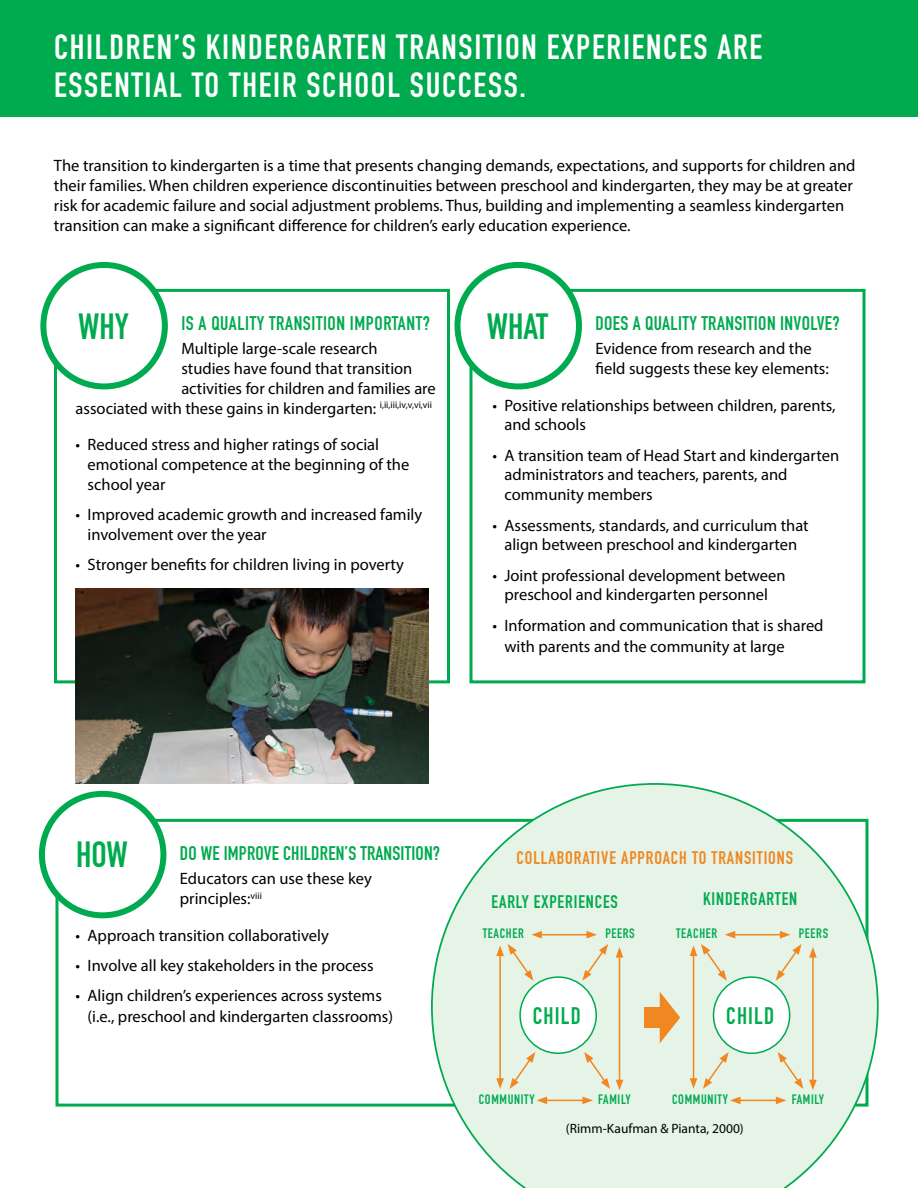
<style>
.page{position:relative;width:918px;height:1188px;background:#fff}
.page>*{position:absolute;margin:0;border:0;box-sizing:border-box;transform-origin:0 0}
.t1{font:36px "DIN Engschrift Std";color:#00aa4f}
.t2{font:34.5px/37.5px "DIN Engschrift Std";letter-spacing:.05em;color:#fff}
.t3{font:23.7px "DIN Engschrift Std";letter-spacing:.05em;color:#00aa4f}
.t4{font:19.5px "DIN Engschrift Std";letter-spacing:.02em;color:#00aa4f}
.t5{font:18px "DIN Engschrift Std";letter-spacing:.05em;color:#f08721}
.t6{font:18px "DIN Engschrift Std";letter-spacing:.05em;color:#00aa4f}
.Paragraph_Style_1{font:16.5px/19.8px "Myriad Pro";color:#000}
.t7{font:13.5px "DIN Engschrift Std";letter-spacing:.05em;color:#00aa4f}
.t8{font:13.5px "Myriad Pro";color:#000}
</style>
<div class="page">
<div style="left:0;top:0;width:918px;height:117px;background:#00aa4f"></div>
<div style="left:54px;top:289px;width:396px;height:394px;border:3px solid #00aa4f"></div>
<div style="left:470px;top:289px;width:396px;height:394px;border:3px solid #00aa4f"></div>
<div style="left:43px;top:265px;width:122px;height:121px;background:#fff;border-radius:50%"></div>
<div style="left:40px;top:262px;width:128px;height:127px;border:6px solid #00aa4f;border-radius:50%"></div>
<div style="left:458px;top:265px;width:121px;height:121px;background:#fff;border-radius:50%"></div>
<div style="left:454px;top:262px;width:128px;height:127px;border:6px solid #00aa4f;border-radius:50%"></div>
<div style="left:39px;top:791px;width:127px;height:127px;border:6px solid #00aa4f;border-radius:50%"></div>
<img style="left:76px;top:589px;width:352px;height:194px">
<svg style="left:431px;top:783px;width:448px;height:405px"></svg>
<hr style="left:812px;top:955px;width:2px;height:127px;background:#f08721">
<svg style="left:809px;top:947px;width:8px;height:11px"></svg>
<svg style="left:809px;top:1080px;width:8px;height:10px"></svg>
<svg style="left:778px;top:1052px;width:25px;height:37px"></svg>
<div style="left:520px;top:977px;width:76px;height:76px;background:#fff;border-radius:50%"></div>
<div style="left:519px;top:976px;width:78px;height:78px;border:2px solid #00aa4f;border-radius:50%"></div>
<hr style="left:540px;top:934px;width:49px;height:1px;background:#f08721">
<hr style="left:545px;top:1100px;width:40px;height:1px;background:#f08721">
<svg style="left:537px;top:1097px;width:10px;height:7px"></svg>
<svg style="left:582px;top:1097px;width:11px;height:7px"></svg>
<hr style="left:619px;top:955px;width:1px;height:127px;background:#f08721">
<svg style="left:616px;top:947px;width:7px;height:11px"></svg>
<svg style="left:616px;top:1080px;width:7px;height:10px"></svg>
<svg style="left:582px;top:931px;width:26px;height:50px"></svg>
<svg style="left:584px;top:1052px;width:26px;height:37px"></svg>
<svg style="left:510px;top:1052px;width:25px;height:37px"></svg>
<div style="left:714px;top:977px;width:76px;height:76px;background:#fff;border-radius:50%"></div>
<div style="left:713px;top:976px;width:77px;height:78px;border:2px solid #00aa4f;border-radius:50%"></div>
<hr style="left:733px;top:934px;width:49px;height:1px;background:#f08721">
<svg style="left:776px;top:931px;width:26px;height:50px"></svg>
<hr style="left:738px;top:1100px;width:40px;height:1px;background:#f08721">
<svg style="left:730px;top:1097px;width:11px;height:7px"></svg>
<svg style="left:776px;top:1097px;width:10px;height:7px"></svg>
<hr style="left:693px;top:954px;width:1px;height:127px;background:#f08721">
<svg style="left:690px;top:1078px;width:7px;height:11px"></svg>
<svg style="left:690px;top:931px;width:45px;height:50px"></svg>
<svg style="left:703px;top:1052px;width:26px;height:37px"></svg>
<svg style="left:660px;top:992px;width:20px;height:51px"></svg>
<div style="left:645px;top:1007px;width:17px;height:21px;background:#f08721"></div>
<hr style="left:499px;top:954px;width:2px;height:127px;background:#f08721">
<svg style="left:496px;top:931px;width:46px;height:50px"></svg>
<svg style="left:496px;top:1078px;width:8px;height:11px"></svg>
<p class="t2" style="left:54px;top:28px;width:710px">CHILDREN’S KINDERGARTEN TRANSITION EXPERIENCES ARE<br>ESSENTIAL TO THEIR SCHOOL SUCCESS.</p>
<p class="Paragraph_Style_1" style="left:54px;top:156px;width:803px">The transition to kindergarten is a time that presents changing demands, expectations, and supports for children and their families. When children experience discontinuities between preschool and kindergarten, they may be at greater risk for academic failure and social adjustment problems. Thus, building and implementing a seamless kindergarten transition can make a significant difference for children’s early education experience.</p>
<p class="t1" style="left:78px;top:305px;width:52px">WHY</p>
<p class="t1" style="left:487px;top:305px;width:63px">WHAT</p>
<p class="t4" style="left:596px;top:312px;width:246px">DOES A QUALITY TRANSITION INVOLVE?</p>
<p class="Paragraph_Style_1" style="left:596px;top:339px;width:235px">Evidence from research and the field suggests these key elements:</p>
<p class="Paragraph_Style_1" style="left:504px;top:395px;width:333px;text-indent:-12px">• Positive relationships between children, parents, and schools</p>
<p class="Paragraph_Style_1" style="left:504px;top:445px;width:336px;text-indent:-12px">• A transition team of Head Start and kindergarten administrators and teachers, parents, and community members</p>
<p class="Paragraph_Style_1" style="left:492px;top:515px;width:318px;text-align:center">• Assessments, standards, and curriculum that align between preschool and kindergarten</p>
<p class="Paragraph_Style_1" style="left:492px;top:565px;width:295px;text-align:center">• Joint professional development between preschool and kindergarten personnel</p>
<p class="Paragraph_Style_1" style="left:504px;top:614px;width:321px;line-height:21px;text-indent:-12px">• Information and communication that is shared with parents and the community at large</p>
<p class="t4" style="left:181px;top:312px;width:250px">IS A QUALITY TRANSITION IMPORTANT?</p>
<p class="Paragraph_Style_1" style="left:181px;top:339px;width:198px">Multiple large-scale research</p>
<p class="Paragraph_Style_1" style="left:181px;top:359px;width:233px">studies have found that transition</p>
<p class="Paragraph_Style_1" style="left:181px;top:378px;width:256px">activities for children and families are</p>
<p class="Paragraph_Style_1" style="left:76px;top:398px;width:358px">associated with these gains in kindergarten: <sup>i,ii,iii,iv,v,vi,vii</sup></p>
<p class="Paragraph_Style_1" style="left:88px;top:434px;width:323px;text-indent:-12px">• Reduced stress and higher ratings of social emotional competence at the beginning of the school year</p>
<p class="Paragraph_Style_1" style="left:88px;top:504px;width:336px;text-indent:-12px">• Improved academic growth and increased family involvement over the year</p>
<p class="Paragraph_Style_1" style="left:76px;top:554px;width:330px">• Stronger benefits for children living in poverty</p>
<p class="t1" style="left:76px;top:834px;width:53px">HOW</p>
<p class="t4" style="left:180px;top:842px;width:262px">DO WE IMPROVE CHILDREN’S TRANSITION?</p>
<p class="Paragraph_Style_1" style="left:180px;top:869px;width:193px">Educators can use these key principles:<sup>viii</sup></p>
<p class="Paragraph_Style_1" style="left:76px;top:925px;width:255px">• Approach transition collaboratively</p>
<p class="Paragraph_Style_1" style="left:76px;top:955px;width:300px">• Involve all key stakeholders in the process</p>
<p class="Paragraph_Style_1" style="left:88px;top:985px;width:307px;line-height:21px;text-indent:-12px">• Align children’s experiences across systems (i.e., preschool and kindergarten classrooms)</p>
<p class="t5" style="left:517px;top:847px;width:278px">COLLABORATIVE APPROACH TO TRANSITIONS</p>
<p class="t6" style="left:492px;top:891px;width:128px">EARLY EXPERIENCES</p>
<p class="t6" style="left:703px;top:888px;width:96px">KINDERGARTEN</p>
<p class="t7" style="left:483px;top:925px;width:43px">TEACHER</p>
<p class="t7" style="left:605px;top:925px;width:31px">PEERS</p>
<p class="t7" style="left:676px;top:925px;width:43px">TEACHER</p>
<p class="t7" style="left:799px;top:925px;width:31px">PEERS</p>
<p class="t3" style="left:533px;top:1001px;width:50px">CHILD</p>
<p class="t3" style="left:726px;top:1001px;width:50px">CHILD</p>
<p class="t7" style="left:479px;top:1091px;width:57px">COMMUNITY</p>
<p class="t7" style="left:598px;top:1091px;width:34px">FAMILY</p>
<p class="t7" style="left:672px;top:1091px;width:57px">COMMUNITY</p>
<p class="t8" style="left:566px;top:1120px;width:179px">(Rimm-Kaufman &amp; Pianta, 2000)</p>
<p class="t7" style="left:792px;top:1091px;width:34px">FAMILY</p>
</div>
